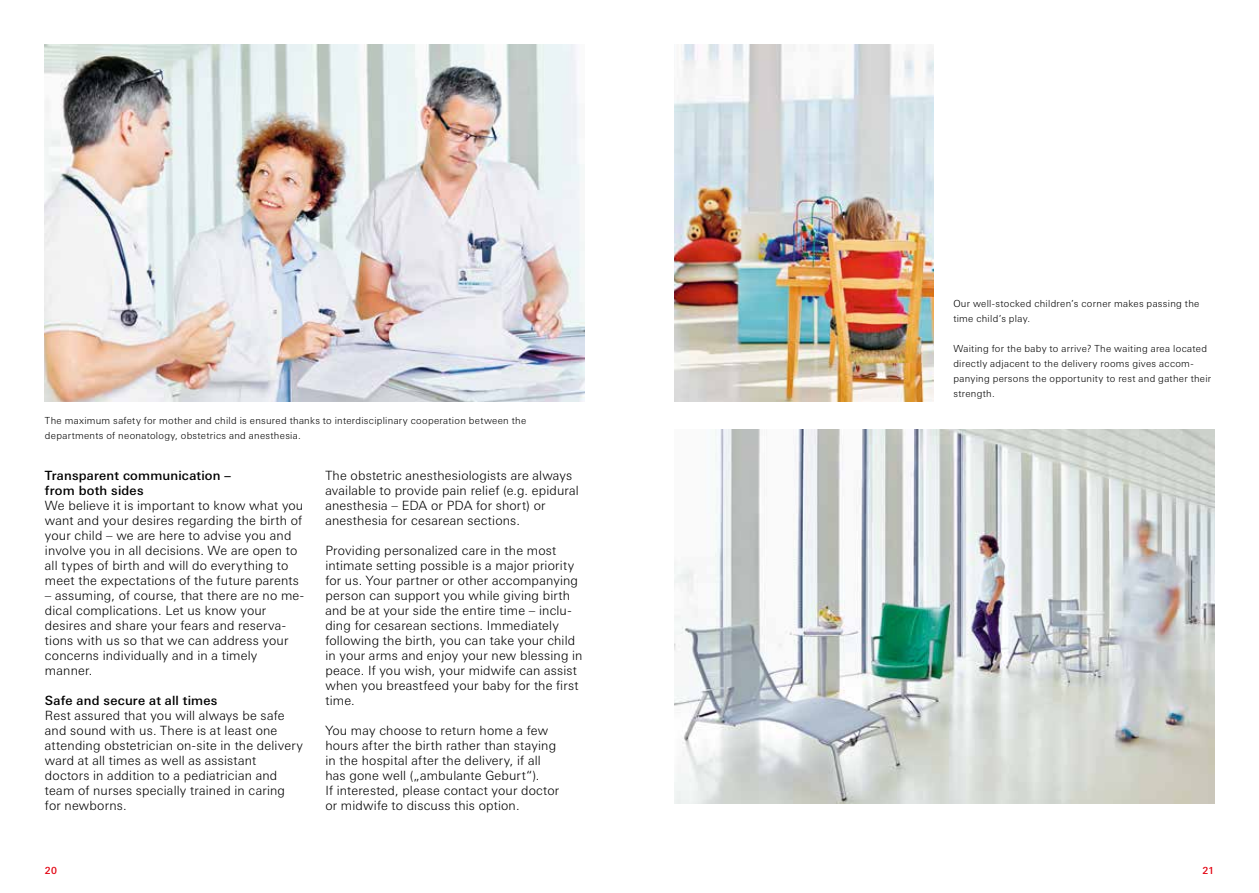
<style>
.page{position:relative;width:1259px;height:893px;background:#fff}
.page>*{position:absolute;margin:0;border:0;box-sizing:border-box;transform-origin:0 0}
.t1{font:300 12.75px/15px "Linotype Univers Basic";letter-spacing:.015em;color:#000}
.t2{font:500 12.75px/15px "Linotype Univers Basic";letter-spacing:.015em;color:#000}
.t3{font:300 9.75px/15px "Linotype Univers Basic";letter-spacing:.03em;color:#000}
.t4{font:500 9.75px "Linotype Univers Basic";color:#e3000f}
</style>
<div class="page">
<img style="left:674px;top:45px;width:259px;height:357px">
<img style="left:674px;top:429px;width:540px;height:375px">
<img style="left:45px;top:45px;width:539px;height:357px">
<p class="t3" style="left:45px;top:413px;width:483px">The maximum safety for mother and child is ensured thanks to interdisciplinary cooperation between the departments of neonatology, obstetrics and anesthesia.</p>
<p class="t2" style="left:45px;top:468px;width:187px">Transparent communication – from both sides</p>
<p class="t1" style="left:45px;top:497px;width:260px">We believe it is important to know what you want and your desires regarding the birth of your child – we are here to advise you and involve you in all decisions. We are open to all types of birth and will do everything to meet the expectations of the future parents</p>
<p class="t1" style="left:45px;top:587px;width:261px">– assuming, of course, that there are no me&shy;dical complications. Let us know your desires and share your fears and reserva&shy;tions with us so that we can address your concerns individually and in a timely manner.</p>
<p class="t2" style="left:45px;top:693px;width:174px">Safe and secure at all times</p>
<p class="t1" style="left:45px;top:707px;width:259px">Rest assured that you will always be safe and sound with us. There is at least one attending obstetrician on-site in the delivery ward at all times as well as assistant doctors in addition to a pediatrician and team of nurses specially trained in caring for newborns.</p>
<p class="t1" style="left:325px;top:467px;width:255px">The obstetric anesthesiologists are always available to provide pain relief (e.g. epidural anesthesia – EDA or PDA for short) or anesthesia for cesarean sections.</p>
<p class="t1" style="left:325px;top:542px;width:259px">Providing personalized care in the most intimate setting possible is a major priority for us. Your partner or other accompanying person can support you while giving birth and be at your side the entire time – inclu&shy;ding for cesarean sections. Immediately following the birth, you can take your child in your arms and enjoy your new blessing in peace. If you wish, your midwife can assist when you breastfeed your baby for the first time.</p>
<p class="t1" style="left:325px;top:722px;width:235px">You may choose to return home a few hours after the birth rather than staying in the hospital after the delivery, if all has gone well („ambulante Geburt“).<br>If interested, please contact your doctor or midwife to discuss this option.</p>
<p class="t3" style="left:953px;top:296px;width:247px">Our well-stocked children’s corner makes passing the time child’s play.</p>
<p class="t3" style="left:953px;top:341px;width:259px">Waiting for the baby to arrive? The waiting area located directly adjacent to the delivery rooms gives accom&shy;panying persons the opportunity to rest and gather their strength.</p>
<p class="t4" style="left:45px;top:865px;width:13px">20</p>
<p class="t4" style="left:1202px;top:865px;width:13px">21</p>
</div>
